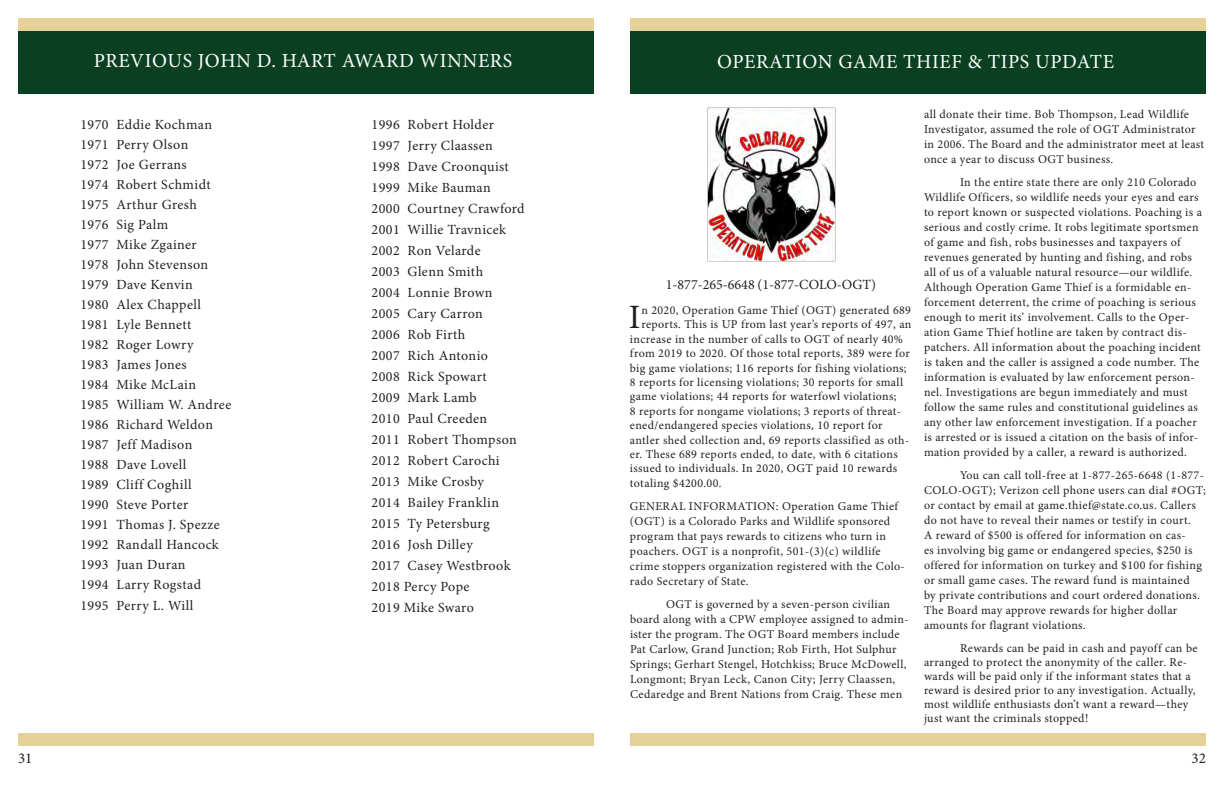
<style>
.page{position:relative;width:1224px;height:792px;background:#fff}
.page>*{position:absolute;margin:0;border:0;box-sizing:border-box;transform-origin:0 0}
.Dropcaps{font:34.2px "Minion Pro";color:#231f20}
.Headers{font:20px "Minion Pro";letter-spacing:.03em;color:#fff}
.t1{font:15px "Minion Pro";color:#231f20}
.Headers-2{font:14px "Minion Pro";letter-spacing:.03em;color:#231f20}
.Headers-3{font:14px "Minion Pro";color:#231f20}
.Headers-4{font:12px/15px "Minion Pro";letter-spacing:.03em;color:#231f20}
.Dropcaps-2{font:12px "Minion Pro";letter-spacing:.03em;color:#231f20}
</style>
<div class="page">
<div style="left:630px;top:31px;width:576px;height:63px;background:#0a3f22"></div>
<div style="left:630px;top:18px;width:576px;height:13px;background:#e5d097"></div>
<div style="left:18px;top:31px;width:576px;height:63px;background:#0a3f22"></div>
<div style="left:18px;top:18px;width:576px;height:13px;background:#e5d097"></div>
<img style="left:707px;top:108px;width:129px;height:153px">
<div style="left:630px;top:733px;width:576px;height:13px;background:#e5d097"></div>
<div style="left:18px;top:733px;width:576px;height:13px;background:#e5d097"></div>
<p class="Headers" style="left:94px;top:47px;width:420px">PREVIOUS JOHN D. HART AWARD WINNERS</p>
<p class="Headers" style="left:717px;top:48px;width:399px">OPERATION GAME THIEF &amp; TIPS UPDATE</p>
<p class="Headers-2" style="left:81px;top:116px;width:133px">1970 Eddie Kochman</p>
<p class="Headers-2" style="left:81px;top:136px;width:109px">1971 Perry Olson</p>
<p class="Headers-2" style="left:81px;top:156px;width:108px">1972 Joe Gerrans</p>
<p class="Headers-2" style="left:81px;top:176px;width:132px">1974 Robert Schmidt</p>
<p class="Headers-2" style="left:81px;top:196px;width:118px">1975 Arthur Gresh</p>
<p class="Headers-2" style="left:81px;top:216px;width:89px">1976 Sig Palm</p>
<p class="Headers-2" style="left:81px;top:236px;width:118px">1977 Mike Zgainer</p>
<p class="Headers-2" style="left:81px;top:256px;width:129px">1978 John Stevenson</p>
<p class="Headers-2" style="left:81px;top:276px;width:114px">1979 Dave Kenvin</p>
<p class="Headers-2" style="left:81px;top:296px;width:122px">1980 Alex Chappell</p>
<p class="Headers-2" style="left:81px;top:316px;width:112px">1981 Lyle Bennett</p>
<p class="Headers-2" style="left:81px;top:336px;width:115px">1982 Roger Lowry</p>
<p class="Headers-2" style="left:81px;top:356px;width:108px">1983 James Jones</p>
<p class="Headers-2" style="left:81px;top:376px;width:117px">1984 Mike McLain</p>
<p class="Headers-2" style="left:81px;top:396px;width:152px">1985 William W. Andree</p>
<p class="Headers-2" style="left:81px;top:416px;width:134px">1986 Richard Weldon</p>
<p class="Headers-2" style="left:81px;top:436px;width:113px">1987 Jeff Madison</p>
<p class="Headers-2" style="left:81px;top:456px;width:107px">1988 Dave Lovell</p>
<p class="Headers-2" style="left:81px;top:476px;width:113px">1989 Cliff Coghill</p>
<p class="Headers-2" style="left:81px;top:496px;width:109px">1990 Steve Porter</p>
<p class="Headers-2" style="left:81px;top:516px;width:141px">1991 Thomas J. Spezze</p>
<p class="Headers-2" style="left:81px;top:536px;width:140px">1992 Randall Hancock</p>
<p class="Headers-2" style="left:81px;top:556px;width:106px">1993 Juan Duran</p>
<p class="Headers-2" style="left:81px;top:576px;width:122px">1994 Larry Rogstad</p>
<p class="Headers-2" style="left:81px;top:597px;width:114px">1995 Perry L. Will</p>
<p class="Headers-2" style="left:372px;top:116px;width:124px">1996 Robert Holder</p>
<p class="Headers-2" style="left:372px;top:137px;width:123px">1997 Jerry Claassen</p>
<p class="Headers-2" style="left:372px;top:158px;width:139px">1998 Dave Croonquist</p>
<p class="Headers-2" style="left:372px;top:179px;width:121px">1999 Mike Bauman</p>
<p class="Headers-2" style="left:372px;top:200px;width:155px">2000 Courtney Crawford</p>
<p class="Headers-2" style="left:372px;top:221px;width:136px">2001 Willie Travnicek</p>
<p class="Headers-2" style="left:372px;top:242px;width:111px">2002 Ron Velarde</p>
<p class="Headers-2" style="left:372px;top:263px;width:113px">2003 Glenn Smith</p>
<p class="Headers-2" style="left:372px;top:284px;width:122px">2004 Lonnie Brown</p>
<p class="Headers-2" style="left:372px;top:305px;width:113px">2005 Cary Carron</p>
<p class="Headers-2" style="left:372px;top:326px;width:95px">2006 Rob Firth</p>
<p class="Headers-2" style="left:372px;top:347px;width:118px">2007 Rich Antonio</p>
<p class="Headers-2" style="left:372px;top:368px;width:117px">2008 Rick Spowart</p>
<p class="Headers-2" style="left:372px;top:389px;width:107px">2009 Mark Lamb</p>
<p class="Headers-2" style="left:372px;top:410px;width:117px">2010 Paul Creeden</p>
<p class="Headers-2" style="left:372px;top:431px;width:147px">2011 Robert Thompson</p>
<p class="Headers-2" style="left:372px;top:452px;width:130px">2012 Robert Carochi</p>
<p class="Headers-2" style="left:372px;top:473px;width:114px">2013 Mike Crosby</p>
<p class="Headers-2" style="left:372px;top:494px;width:129px">2014 Bailey Franklin</p>
<p class="Headers-2" style="left:372px;top:515px;width:120px">2015 Ty Petersburg</p>
<p class="Headers-2" style="left:372px;top:536px;width:103px">2016 Josh Dilley</p>
<p class="Headers-2" style="left:372px;top:557px;width:141px">2017 Casey Westbrook</p>
<p class="Headers-2" style="left:372px;top:578px;width:99px">2018 Percy Pope</p>
<p class="Headers-2" style="left:372px;top:599px;width:104px">2019 Mike Swaro</p>
<p class="Headers-3" style="left:666px;top:275px;width:212px">1-877-265-6648 (1-877-COLO-OGT)</p>
<p class="Dropcaps" style="left:629px;top:295px;width:13px">I</p>
<p class="Dropcaps-2" style="left:641px;top:302px;width:271px">n 2020, Operation Game Thief (OGT) generated 689</p>
<p class="Dropcaps-2" style="left:641px;top:317px;width:272px">reports. This is UP from last year’s reports of 497, an</p>
<p class="Dropcaps-2" style="left:630px;top:331px;width:275px">increase in the number of calls to OGT of nearly 40%</p>
<p class="Dropcaps-2" style="left:630px;top:345px;width:281px">from 2019 to 2020. Of those total reports, 389 were for</p>
<p class="Dropcaps-2" style="left:630px;top:360px;width:278px">big game violations; 116 reports for fishing violations;</p>
<p class="Dropcaps-2" style="left:630px;top:374px;width:275px">8 reports for licensing violations; 30 reports for small</p>
<p class="Dropcaps-2" style="left:630px;top:389px;width:268px">game violations; 44 reports for waterfowl violations;</p>
<p class="Dropcaps-2" style="left:630px;top:403px;width:273px">8 reports for nongame violations; 3 reports of threat-</p>
<p class="Dropcaps-2" style="left:630px;top:417px;width:254px">ened/endangered species violations, 10 report for</p>
<p class="Dropcaps-2" style="left:630px;top:432px;width:281px">antler shed collection and, 69 reports classified as oth-</p>
<p class="Dropcaps-2" style="left:630px;top:446px;width:269px">er. These 689 reports ended, to date, with 6 citations</p>
<p class="Dropcaps-2" style="left:630px;top:461px;width:269px">issued to individuals. In 2020, OGT paid 10 rewards</p>
<p class="Dropcaps-2" style="left:630px;top:475px;width:93px">totaling $4200.00.</p>
<p class="Headers-4" style="left:630px;top:499px;width:276px">GENERAL INFORMATION: Operation Game Thief (OGT) is a Colorado Parks and Wildlife sponsored program that pays rewards to citizens who turn in poachers. OGT is a nonprofit, 501-(3)(c) wildlife crime stoppers organization registered with the Colo&shy;rado Secretary of State.</p>
<p class="Headers-4" style="left:630px;top:597px;width:280px;text-indent:36px">OGT is governed by a seven-person civilian board along with a CPW employee assigned to admin&shy;ister the program. The OGT Board members include Pat Carlow, Grand Junction; Rob Firth, Hot Sulphur Springs; Gerhart Stengel, Hotchkiss; Bruce McDowell, Longmont; Bryan Leck, Canon City; Jerry Claassen, Cedaredge and Brent Nations from Craig. These men</p>
<p class="Headers-4" style="left:924px;top:107px;width:282px">all donate their time. Bob Thompson, Lead Wildlife Investigator, assumed the role of OGT Administrator in 2006. The Board and the administrator meet at least once a year to discuss OGT business.</p>
<p class="Headers-4" style="left:924px;top:175px;width:279px;text-indent:36px">In the entire state there are only 210 Colorado Wildlife Officers, so wildlife needs your eyes and ears to report known or suspected violations. Poaching is a serious and costly crime. It robs legitimate sportsmen of game and fish, robs businesses and taxpayers of revenues generated by hunting and fishing, and robs all of us of a valuable natural resource—our wildlife.<br>Although Operation Game Thief is a formidable en&shy;forcement deterrent, the crime of poaching is serious enough to merit its’ involvement. Calls to the Oper&shy;ation Game Thief hotline are taken by contract dis&shy;patchers. All information about the poaching incident is taken and the caller is assigned a code number. The information is evaluated by law enforcement person&shy;nel. Investigations are begun immediately and must follow the same rules and constitutional guidelines as any other law enforcement investigation. If a poacher is arrested or is issued a citation on the basis of infor&shy;mation provided by a caller, a reward is authorized.</p>
<p class="Headers-4" style="left:924px;top:468px;width:283px;text-indent:36px">You can call toll-free at 1-877-265-6648 (1-877- COLO-OGT); Verizon cell phone users can dial #OGT; or contact by email at game.thief@state.co.us. Callers do not have to reveal their names or testify in court.<br>A reward of $500 is offered for information on cas-<br>es involving big game or endangered species, $250 is offered for information on turkey and $100 for fishing or small game cases. The reward fund is maintained<br>by private contributions and court ordered donations.<br>The Board may approve rewards for higher dollar amounts for flagrant violations.</p>
<p class="Headers-4" style="left:924px;top:641px;width:275px;line-height:14px;text-indent:36px">Rewards can be paid in cash and payoff can be arranged to protect the anonymity of the caller. Re&shy;wards will be paid only if the informant states that a reward is desired prior to any investigation. Actually, most wildlife enthusiasts don’t want a reward—they just want the criminals stopped!</p>
<p class="t1" style="left:18px;top:748px;width:16px">31</p>
<p class="t1" style="left:1192px;top:748px;width:16px">32</p>
</div>
